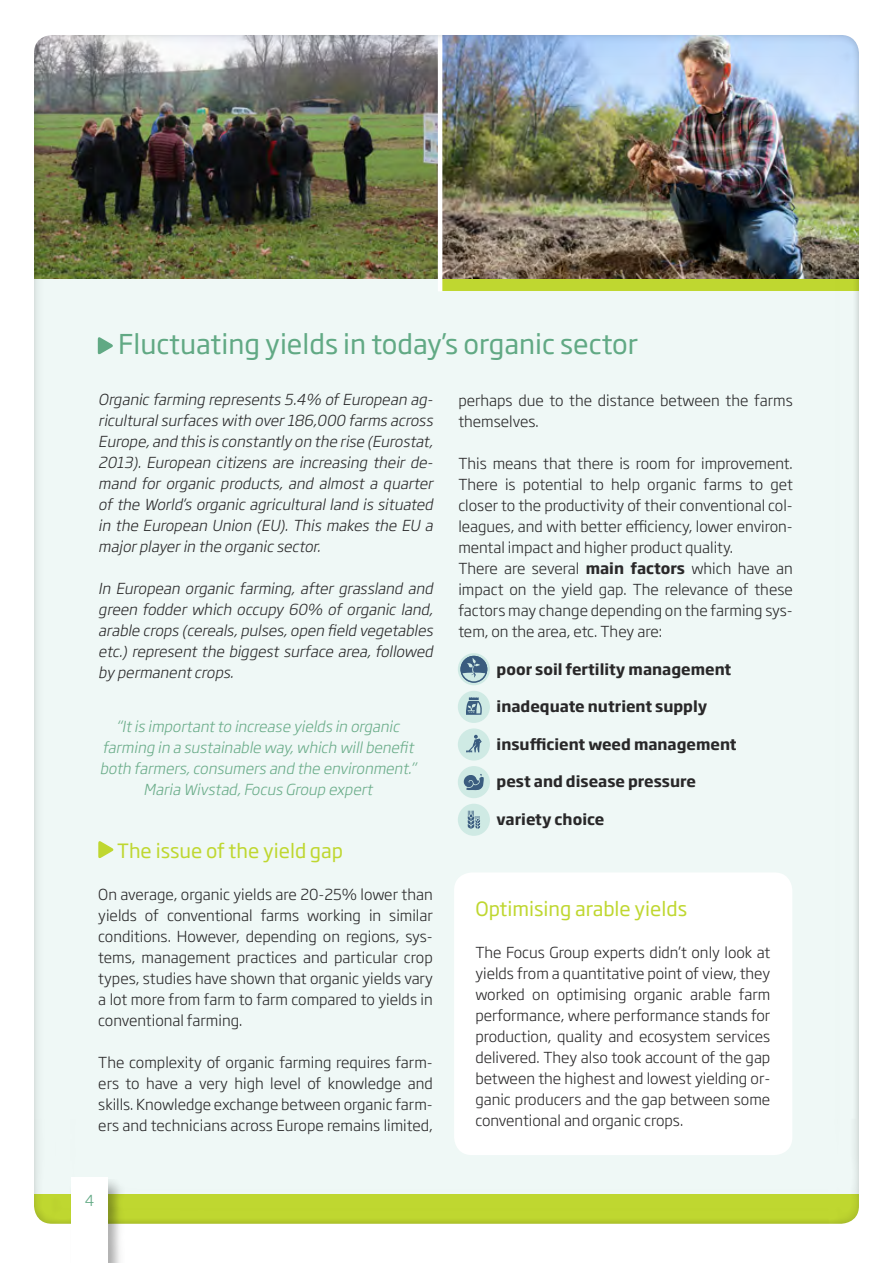
<style>
.page{position:relative;width:893px;height:1263px;background:#fff}
.page>*{position:absolute;margin:0;border:0;box-sizing:border-box;transform-origin:0 0}
.t1{font:27px "Soho Gothic Std";color:#61a984}
.t2{font:19.5px "Soho Gothic Std";color:#bfd730}
.t3{font:300 15px/21px "Soho Gothic Pro";color:#292829;text-align:justify}
.t4{font:italic 300 15px/21px "Soho Gothic Pro";color:#292829;text-align:justify}
.t5{font:italic 300 15px/21px "Soho Gothic Pro";color:#6aac89;text-align:center}
.t6{font:700 15px "Soho Gothic Pro";color:#292829}
.t7{font:300 15px "Soho Gothic Pro";color:#61a984}
.s1{font-weight:700}
</style>
<div class="page">
<img style="left:34px;top:35px;width:825px;height:1189px">
<div style="left:71px;top:1179px;width:54px;height:84px;background:#000;opacity:.3"></div>
<div style="left:71px;top:1178px;width:37px;height:85px;background:#fff"></div>
<h1 class="t1" style="left:118px;top:327px;width:521px">Fluctuating yields in today’s organic sector</h1>
<p class="t4" style="left:98px;top:388px;width:340px">Organicfarming represents 5.4% ofEuropean ag&shy;riculturalsurfaces with over186,000 farms across Europe,and this is constantly on the rise (Eurostat, 2013). European citizens are increasing their de&shy;mand for organic products, and almost a quarter ofthe World’s organicagriculturalland is situated in the European Union (EU). This makes the EU a majorplayerin the organicsector.</p>
<p class="t4" style="left:98px;top:577px;width:340px">In European organic farming, after grassland and green fodder which occupy 60% of organic land, arable crops (cereals,pulses,open field vegetables etc.)representthe biggestsurface area,followed by permanentcrops.</p>
<p class="t5" style="left:100px;top:715px;width:322px">“Itis importantto increase yields in organic farming in a sustainable way,which willbenefit both farmers,consumers and the environment.” Maria Wivstad,Focus Group expert</p>
<h2 class="t2" style="left:117px;top:839px;width:227px">The issue of the yield gap</h2>
<p class="t3" style="left:98px;top:883px;width:336px">On average, organic yields are 20-25% lower than yields of conventional farms working in similar conditions. However, depending on regions, sys&shy;tems, management practices and particular crop types, studies have shown that organic yields vary a lot more from farm to farm compared to yields in conventional farming.</p>
<p class="t3" style="left:98px;top:1051px;width:336px">The complexity of organic farming requires farm&shy;ers to have a very high level of knowledge and skills. Knowledge exchange between organic farm&shy;ers and technicians across Europe remains limited,</p>
<p class="t7" style="left:85px;top:1188px;width:11px">4</p>
<p class="t3" style="left:458px;top:389px;width:336px">perhaps due to the distance between the farms themselves.</p>
<p class="t3" style="left:458px;top:452px;width:336px;text-align:left">This means that there is room for improvement.<br>There is potential to help organic farms to get closer to the productivity of their conventional col&shy;leagues, and with better efficiency, lower environ&shy;mental impact and higher product quality.<br>There are several <span class="s1">main factors</span> which have an impact on the yield gap. The relevance of these factors may change depending on the farming sys&shy;tem, on the area, etc. They are:</p>
<p class="t6" style="left:497px;top:657px;width:236px">poor soil fertility management</p>
<p class="t6" style="left:497px;top:694px;width:212px">inadequate nutrient supply</p>
<p class="t6" style="left:497px;top:732px;width:242px">insufficient weed management</p>
<p class="t6" style="left:497px;top:769px;width:201px">pest and disease pressure</p>
<p class="t6" style="left:497px;top:807px;width:109px">variety choice</p>
<h2 class="t2" style="left:475px;top:897px;width:213px">Optimising arable yields</h2>
<p class="t3" style="left:475px;top:941px;width:297px">The Focus Group experts didn’t only look at yields from a quantitative point of view, they worked on optimising organic arable farm performance, where performance stands for production, quality and ecosystem services delivered. They also took account of the gap between the highest and lowest yielding or&shy;ganic producers and the gap between some conventional and organic crops.</p>
</div>
